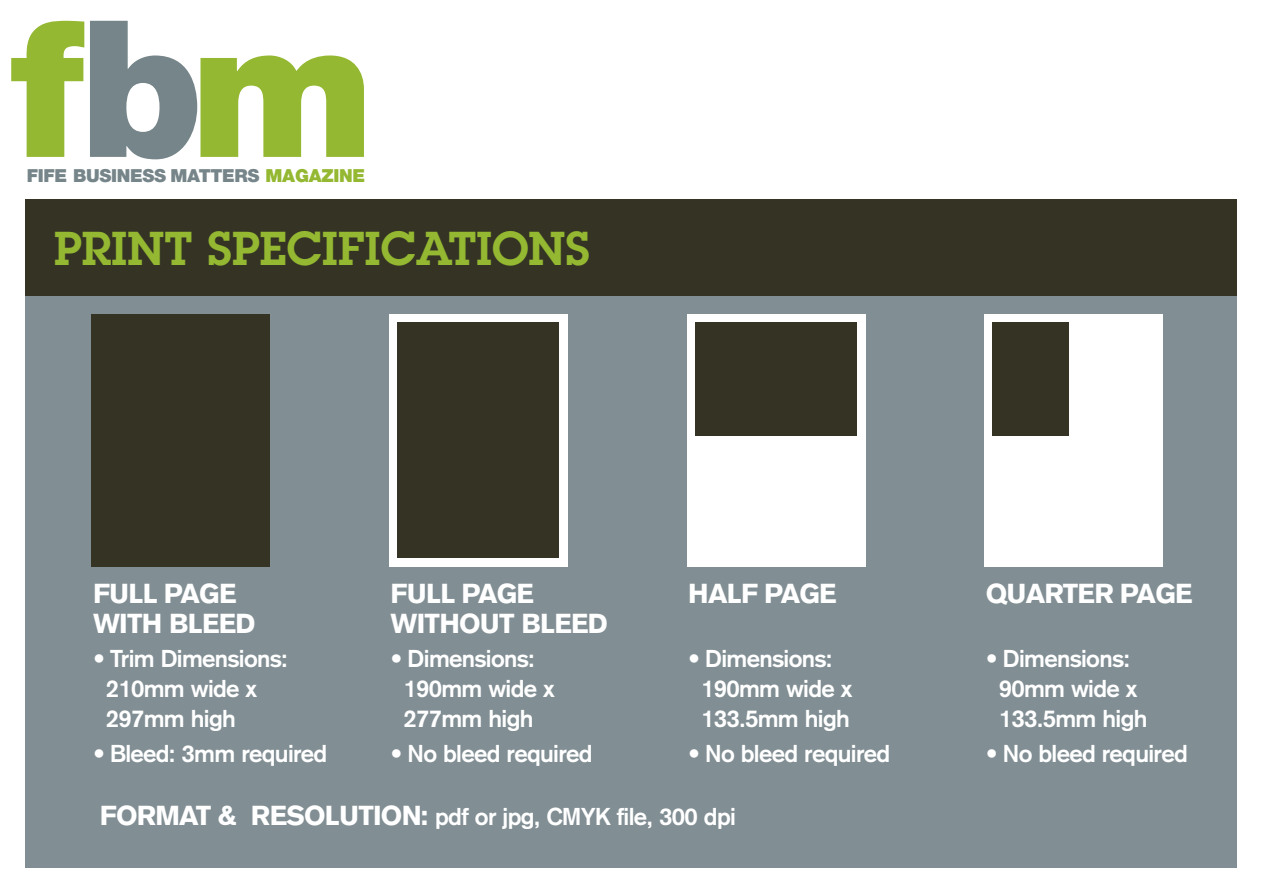
<style>
.page{position:relative;width:1263px;height:893px;background:#fff}
.page>*{position:absolute;margin:0;border:0;box-sizing:border-box;transform-origin:0 0}
.t1{font:900 190.5px "Helvetica Neue";color:#94b831}
.t2{font:600 46.5px "Lubalin Graph";color:#94b831}
.t3{font:900 27px/30px "Akzidenz Grotesk";letter-spacing:-.03em;color:#fff}
.t4{font:700 24px/30px "Akzidenz Grotesk";letter-spacing:-.03em;color:#fff}
.t5{font:900 18px "Helvetica Neue";letter-spacing:-.015em;color:#768589}
.s1{color:#768589}
.s2{color:#94b831}
.s3{font-weight:900;font-size:27px}
</style>
<div class="page">
<div style="left:26px;top:199px;width:1211px;height:97px;background:#353424"></div>
<div style="left:26px;top:296px;width:1211px;height:571px;background:#818e93"></div>
<div style="left:92px;top:314px;width:178px;height:253px;background:#353424"></div>
<div style="left:389px;top:314px;width:179px;height:253px;background:#fff"></div>
<div style="left:687px;top:314px;width:178px;height:253px;background:#fff"></div>
<div style="left:984px;top:314px;width:179px;height:253px;background:#fff"></div>
<div style="left:397px;top:322px;width:162px;height:236px;background:#353424"></div>
<div style="left:695px;top:322px;width:161px;height:114px;background:#353424"></div>
<div style="left:993px;top:322px;width:76px;height:114px;background:#353424"></div>
<h1 class="t1" style="left:10px;top:21px;width:365px">f<span class="s1">b</span>m</h1>
<p class="t5" style="left:27px;top:169px;width:340px">FIFE BUSINESS MATTERS <span class="s2">MAGAZINE</span></p>
<h2 class="t2" style="left:54px;top:232px;width:537px">PRINT SPECIFICATIONS</h2>
<p class="t3" style="left:93px;top:580px;width:164px">FULL PAGE<br>WITH BLEED</p>
<p class="t4" style="left:106px;top:645px;width:184px;text-indent:-13px">• Trim Dimensions:<br>210mm wide x<br>297mm high</p>
<p class="t4" style="left:93px;top:740px;width:236px">• Bleed: 3mm required</p>
<p class="t3" style="left:391px;top:580px;width:219px">FULL PAGE<br>WITHOUT BLEED</p>
<p class="t4" style="left:403px;top:645px;width:153px;text-indent:-13px">• Dimensions:<br>190mm wide x<br>277mm high</p>
<p class="t4" style="left:391px;top:740px;width:203px">• No bleed required</p>
<p class="t3" style="left:688px;top:580px;width:150px">HALF PAGE</p>
<p class="t4" style="left:701px;top:645px;width:153px;text-indent:-13px">• Dimensions:<br>190mm wide x<br>133.5mm high</p>
<p class="t4" style="left:688px;top:740px;width:203px">• No bleed required</p>
<p class="t4" style="left:100px;top:803px;width:638px"><span class="s3">FORMAT &amp; RESOLUTION:</span> pdf or jpg, CMYK file, 300 dpi</p>
<p class="t3" style="left:986px;top:580px;width:208px">QUARTER PAGE</p>
<p class="t4" style="left:999px;top:645px;width:150px;text-indent:-13px">• Dimensions:<br>90mm wide x<br>133.5mm high</p>
<p class="t4" style="left:986px;top:740px;width:203px">• No bleed required</p>
</div>
